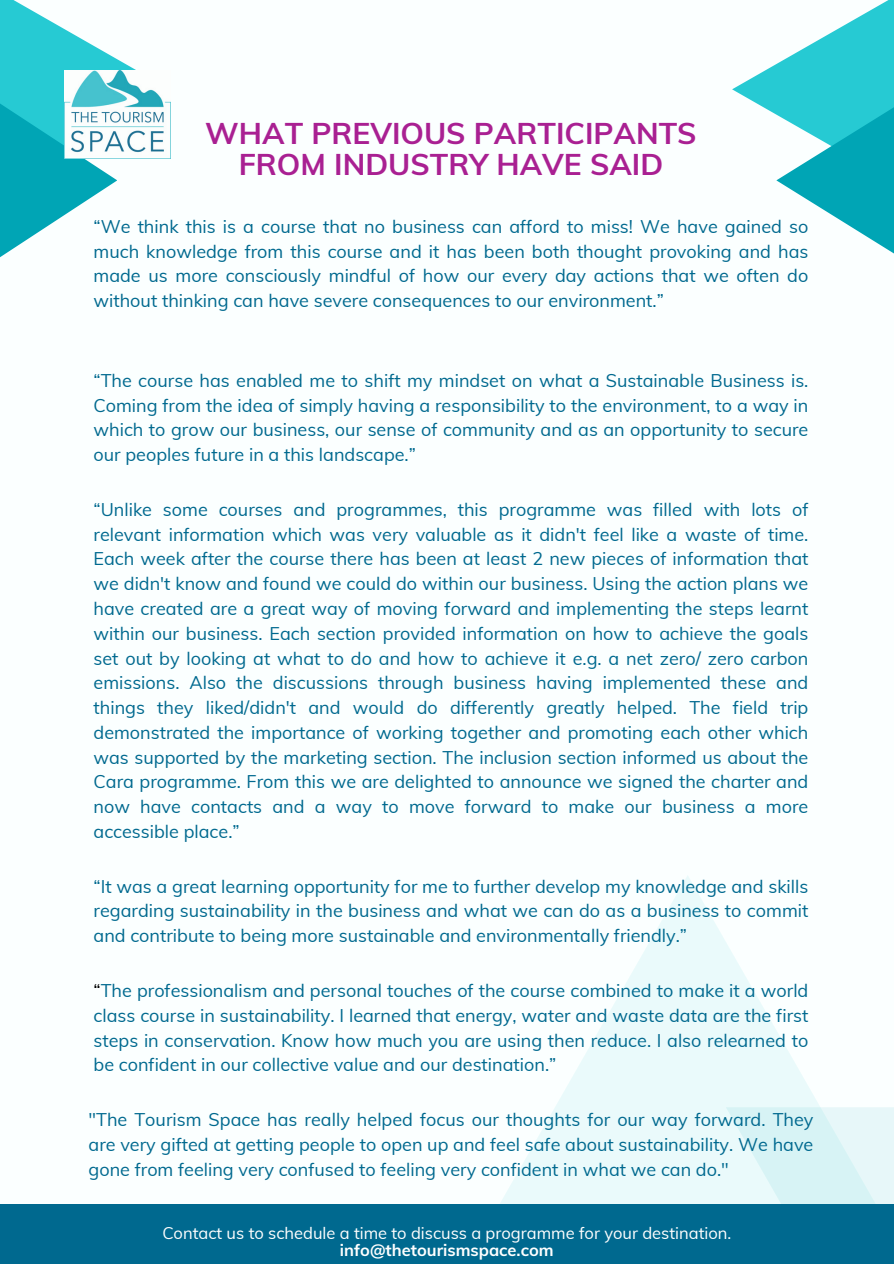
<style>
.page{position:relative;width:894px;height:1264px;background:#fff}
.page>*{position:absolute;margin:0;border:0;box-sizing:border-box;transform-origin:0 0}
.t1{font:700 30px/31.5px "Muli";color:#a92092;text-align:center}
.t2{font:18px/24.8px "Muli";color:#00698f;text-align:justify}
.t3{font:16.5px "Muli";color:#fff}
.t4{font:700 16.5px "Muli";color:#fff}
.s1{color:#000}
</style>
<div class="page">
<div style="left:0;top:0;width:893px;height:1263px;background:#fbffff"></div>
<svg style="left:500px;top:876px;width:320px;height:328px;fill:#eafafb"></svg>
<div style="left:725px;top:1107px;width:168px;height:156px;background:linear-gradient(to right,#ddf6f7,#e0f5f7)"></div>
<svg style="left:732px;top:0;width:161px;height:115px"></svg>
<svg style="left:776px;top:35px;width:117px;height:218px"></svg>
<svg style="left:0;top:0;width:170px;height:159px"></svg>
<svg style="left:0;top:27px;width:117px;height:231px"></svg>
<div style="left:0;top:1204px;width:893px;height:59px;background:#00698f"></div>
<img style="left:65px;top:71px;width:105px;height:87px">
<h1 class="t1" style="left:205px;top:117px;width:492px">WHAT PREVIOUS PARTICIPANTS<br>FROM INDUSTRY HAVE SAID</h1>
<p class="t2" style="left:93px;top:214px;width:716px">“We think this is a course that no business can afford to miss! We have gained so much knowledge from this course and it has been both thought provoking and has made us more consciously mindful of how our every day actions that we often do without thinking can have severe consequences to our environment.”</p>
<p class="t2" style="left:93px;top:367px;width:716px">“The course has enabled me to shift my mindset on what a Sustainable Business is.<br>Coming from the idea of simply having a responsibility to the environment, to a way in which to grow our business, our sense of community and as an opportunity to secure our peoples future in a this landscape.”</p>
<p class="t2" style="left:93px;top:497px;width:716px">“Unlike some courses and programmes, this programme was filled with lots of relevant information which was very valuable as it didn't feel like a waste of time.<br>Each week after the course there has been at least 2 new pieces of information that we didn't know and found we could do within our business. Using the action plans we have created are a great way of moving forward and implementing the steps learnt within our business. Each section provided information on how to achieve the goals set out by looking at what to do and how to achieve it e.g. a net zero/ zero carbon emissions. Also the discussions through business having implemented these and things they liked/didn't and would do differently greatly helped. The field trip demonstrated the importance of working together and promoting each other which was supported by the marketing section. The inclusion section informed us about the Cara programme. From this we are delighted to announce we signed the charter and now have contacts and a way to move forward to make our business a more accessible place.”</p>
<p class="t2" style="left:93px;top:873px;width:716px">“It was a great learning opportunity for me to further develop my knowledge and skills regarding sustainability in the business and what we can do as a business to commit and contribute to being more sustainable and environmentally friendly.”</p>
<p class="t2" style="left:93px;top:977px;width:716px"><span class="s1">“</span>The professionalism and personal touches of the course combined to make it a world class course in sustainability. I learned that energy, water and waste data are the first steps in conservation. Know how much you are using then reduce. I also relearned to be confident in our collective value and our destination.”</p>
<p class="t2" style="left:88px;top:1107px;width:726px">"The Tourism Space has really helped focus our thoughts for our way forward. They are very gifted at getting people to open up and feel safe about sustainability. We have gone from feeling very confused to feeling very confident in what we can do."</p>
<p class="t3" style="left:162px;top:1222px;width:570px">Contact us to schedule a time to discuss a programme for your destination.</p>
<p class="t4" style="left:340px;top:1239px;width:215px">info@thetourismspace.com</p>
</div>
